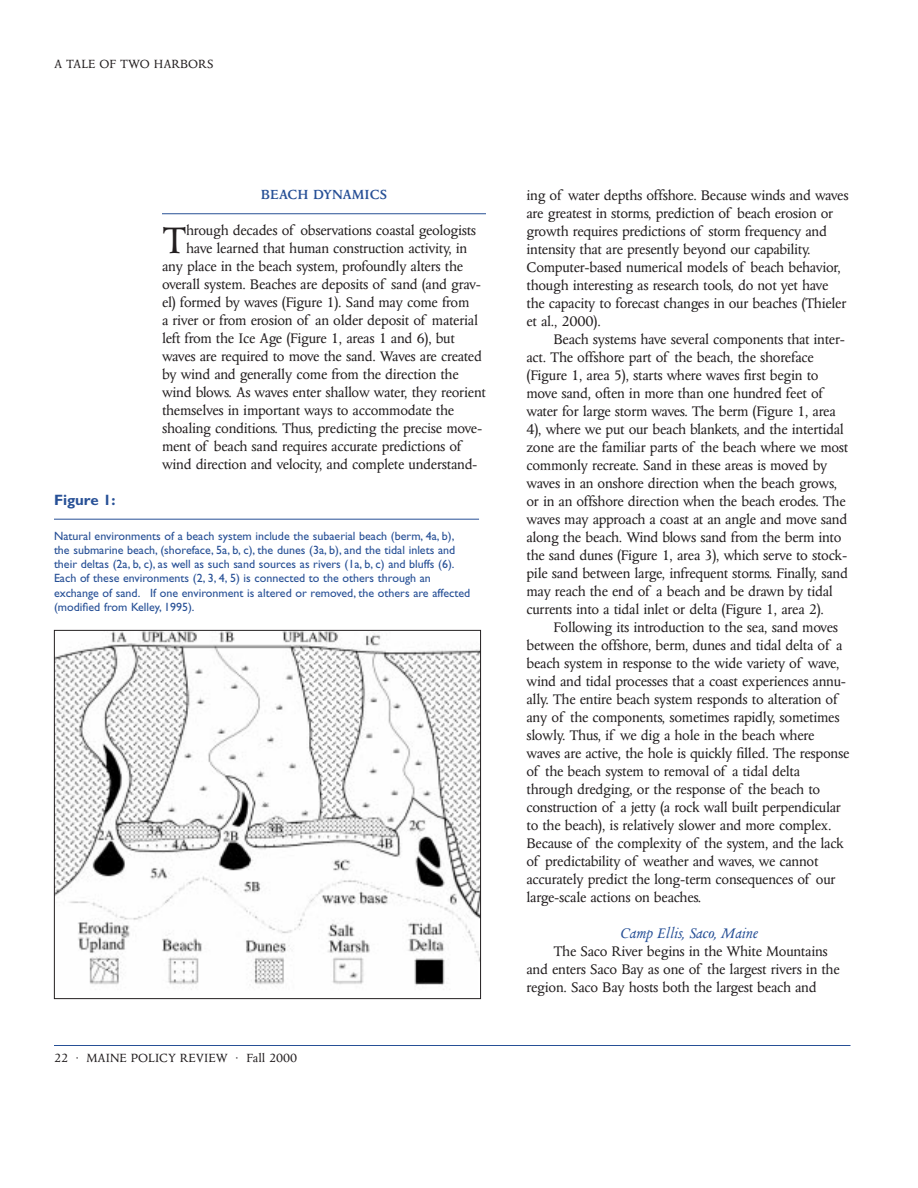
<style>
.page{position:relative;width:918px;height:1188px;background:#fff}
.page>*{position:absolute;margin:0;border:0;box-sizing:border-box;transform-origin:0 0}
.t1{font:42px "Columbus";color:#231f20}
.t2{font:italic 16.5px "Columbus";color:#275096}
.t3{font:15.75px/18px "Columbus";letter-spacing:-.015em;color:#231f20}
.t4{font:600 15px "Columbus";color:#275096}
.t5{font:700 15px "Gill Sans";color:#275096}
.t6{font:13.5px "Columbus";color:#231f20}
.t7{font:12px/14.2px "Gill Sans";color:#275096}
</style>
<div class="page">
<hr style="left:54px;top:1045px;width:796px;height:1px;background:#275096">
<hr style="left:162px;top:213px;width:324px;height:1px;background:#275096">
<hr style="left:54px;top:519px;width:425px;height:1px;background:#275096">
<img style="left:56px;top:632px;width:423px;height:358px">
<div style="left:54px;top:630px;width:427px;height:369px;border:1px solid #231f20"></div>
<p class="t6" style="left:54px;top:56px;width:161px">A TALE OF TWO HARBORS</p>
<p class="t4" style="left:261px;top:185px;width:128px">BEACH DYNAMICS</p>
<h1 class="t1" style="left:162px;top:214px;width:26px">T</h1>
<p class="t3" style="left:186px;top:221px;width:291px">hrough decades of observations coastal geologists</p>
<p class="t3" style="left:186px;top:239px;width:283px">have learned that human construction activity, in</p>
<p class="t3" style="left:162px;top:257px;width:303px">any place in the beach system, profoundly alters the</p>
<p class="t3" style="left:162px;top:275px;width:321px">overall system. Beaches are deposits of sand (and grav-</p>
<p class="t3" style="left:162px;top:293px;width:309px">el) formed by waves (Figure 1). Sand may come from</p>
<p class="t3" style="left:162px;top:311px;width:317px">a river or from erosion of an older deposit of material</p>
<p class="t3" style="left:162px;top:329px;width:294px">left from the Ice Age (Figure 1, areas 1 and 6), but</p>
<p class="t3" style="left:162px;top:347px;width:322px">waves are required to move the sand. Waves are created</p>
<p class="t3" style="left:162px;top:365px;width:298px">by wind and generally come from the direction the</p>
<p class="t3" style="left:162px;top:383px;width:325px">wind blows. As waves enter shallow water, they reorient</p>
<p class="t3" style="left:162px;top:401px;width:294px">themselves in important ways to accommodate the</p>
<p class="t3" style="left:162px;top:419px;width:322px">shoaling conditions. Thus, predicting the precise move-</p>
<p class="t3" style="left:162px;top:437px;width:301px">ment of beach sand requires accurate predictions of</p>
<p class="t3" style="left:162px;top:455px;width:317px">wind direction and velocity, and complete understand-</p>
<p class="t5" style="left:54px;top:491px;width:63px">Figure 1:</p>
<p class="t7" style="left:54px;top:528px;width:418px">Natural environments of a beach system include the subaerial beach (berm, 4a, b), the submarine beach, (shoreface, 5a, b, c), the dunes (3a, b), and the tidal inlets and their deltas (2a, b, c), as well as such sand sources as rivers (1a, b, c) and bluffs (6).<br>Each of these environments (2, 3, 4, 5) is connected to the others through an exchange of sand. If one environment is altered or removed, the others are affected (modified from Kelley, 1995).</p>
<p class="t6" style="left:54px;top:1050px;width:245px">22 · MAINE POLICY REVIEW · Fall 2000</p>
<p class="t3" style="left:527px;top:185px;width:324px">ing of water depths offshore. Because winds and waves are greatest in storms, prediction of beach erosion or growth requires predictions of storm frequency and intensity that are presently beyond our capability.<br>Computer-based numerical models of beach behavior, though interesting as research tools, do not yet have the capacity to forecast changes in our beaches (Thieler et al., 2000).</p>
<p class="t3" style="left:527px;top:329px;width:323px;text-indent:27px">Beach systems have several components that inter&shy;act. The offshore part of the beach, the shoreface (Figure 1, area 5), starts where waves first begin to move sand, often in more than one hundred feet of water for large storm waves. The berm (Figure 1, area 4), where we put our beach blankets, and the intertidal zone are the familiar parts of the beach where we most commonly recreate. Sand in these areas is moved by waves in an onshore direction when the beach grows, or in an offshore direction when the beach erodes. The waves may approach a coast at an angle and move sand along the beach. Wind blows sand from the berm into the sand dunes (Figure 1, area 3), which serve to stock&shy;pile sand between large, infrequent storms. Finally, sand may reach the end of a beach and be drawn by tidal currents into a tidal inlet or delta (Figure 1, area 2).</p>
<p class="t3" style="left:527px;top:617px;width:324px;text-indent:27px">Following its introduction to the sea, sand moves between the offshore, berm, dunes and tidal delta of a beach system in response to the wide variety of wave, wind and tidal processes that a coast experiences annu&shy;ally. The entire beach system responds to alteration of any of the components, sometimes rapidly, sometimes slowly. Thus, if we dig a hole in the beach where waves are active, the hole is quickly filled. The response of the beach system to removal of a tidal delta through dredging, or the response of the beach to construction of a jetty (a rock wall built perpendicular to the beach), is relatively slower and more complex.<br>Because of the complexity of the system, and the lack of predictability of weather and waves, we cannot accurately predict the long-term consequences of our large-scale actions on beaches.</p>
<p class="t2" style="left:620px;top:922px;width:139px">Camp Ellis, Saco, Maine</p>
<p class="t3" style="left:526px;top:941px;width:315px;text-indent:27px">The Saco River begins in the White Mountains and enters Saco Bay as one of the largest rivers in the region. Saco Bay hosts both the largest beach and</p>
</div>
